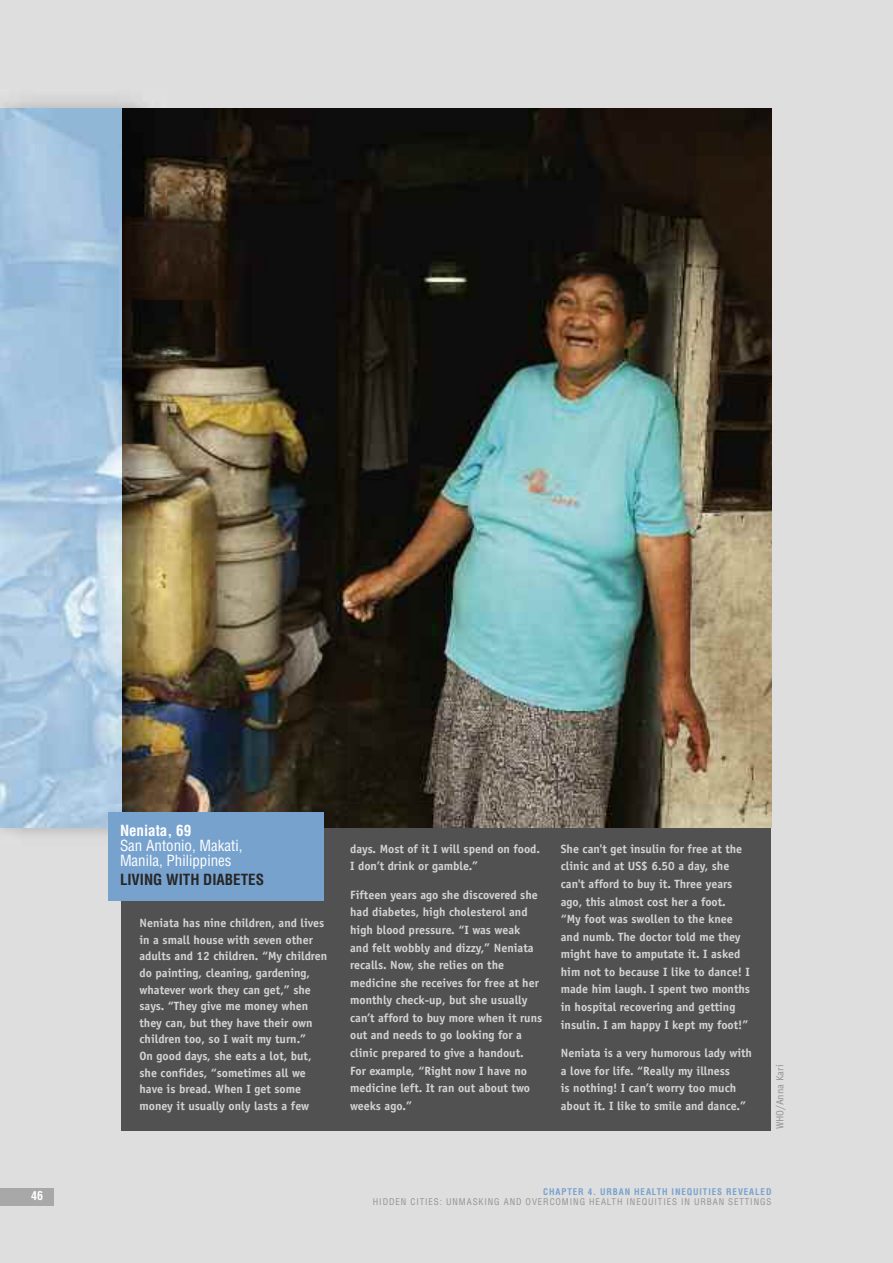
<style>
.page{position:relative;width:893px;height:1263px;background:#dfdedf}
.page>*{position:absolute;margin:0;border:0;box-sizing:border-box;transform-origin:0 0}
.t1{font:condensed 15px/15px "Helvetica";color:#fff}
.t2{font:700 condensed 15px "Helvetica";color:#272627}
.t3{font:700 condensed 15px "Helvetica";color:#fff}
.t4{font:700 12px/17.5px "Officina Sans";color:#d4d4d4}
.t5{font:700 condensed 12px "Helvetica";color:#fff}
.t6{font:10.5px "Officina Sans";color:#939393}
.t7{font:condensed 9px "Helvetica";letter-spacing:.1em;color:#939393}
.t8{font:700 condensed 9px "Helvetica";letter-spacing:.1em;color:#77a2ce}
</style>
<div class="page">
<div style="left:0;top:1188px;width:54px;height:18px;background:#a9a8a9"></div>
<div style="left:121px;top:498px;width:650px;height:632px;background:#525152"></div>
<img style="left:167px;top:108px;width:604px;height:719px">
<img style="left:0;top:100px;width:167px;height:735px">
<img style="left:0;top:108px;width:121px;height:719px">
<div style="left:108px;top:812px;width:215px;height:89px;background:#77a2ce"></div>
<p class="t5" style="left:31px;top:1189px;width:13px">46</p>
<p class="t3" style="left:120px;top:822px;width:73px">Neniata, 69</p>
<p class="t1" style="left:120px;top:838px;width:124px">San Antonio, Makati,<br>Manila, Philippines</p>
<p class="t2" style="left:120px;top:871px;width:146px">LIVING WITH DIABETES</p>
<p class="t4" style="left:139px;top:916px;width:189px;line-height:16.6px">Neniata has nine children, and lives in a small house with seven other adults and 12 children. “My children do painting, cleaning, gardening, whatever work they can get,” she says. “They give me money when they can, but they have their own children too, so I wait my turn.”<br>On good days, she eats a lot, but, she confides, “sometimes all we have is bread. When I get some money it usually only lasts a few</p>
<p class="t4" style="left:350px;top:841px;width:191px">days. Most of it I will spend on food.<br>I don’t drink or gamble.”</p>
<p class="t4" style="left:350px;top:887px;width:194px">Fifteen years ago she discovered she had diabetes, high cholesterol and high blood pressure. “I was weak<br>and felt wobbly and dizzy,” Neniata recalls. Now, she relies on the medicine she receives for free at her monthly check-up, but she usually can’t afford to buy more when it runs out and needs to go looking for a clinic prepared to give a handout.<br>For example, “Right now I have no medicine left. It ran out about two weeks ago.”</p>
<p class="t4" style="left:561px;top:841px;width:191px">She can't get insulin for free at the clinic and at US$ 6.50 a day, she can't afford to buy it. Three years ago, this almost cost her a foot.<br>“My foot was swollen to the knee and numb. The doctor told me they might have to amputate it. I asked him not to because I like to dance! I made him laugh. I spent two months in hospital recovering and getting insulin. I am happy I kept my foot!”</p>
<p class="t4" style="left:561px;top:1045px;width:193px">Neniata is a very humorous lady with a love for life. “Really my illness<br>is nothing! I can’t worry too much about it. I like to smile and dance.”</p>
<p class="t6" style="left:776px;top:1129px;width:66px;rotate:-90deg">WHO/Anna Kari</p>
<p class="t8" style="left:543px;top:1186px;width:230px">CHAPTER 4. URBAN HEALTH INEQUITIES REVEALED</p>
<p class="t7" style="left:373px;top:1197px;width:400px">HIDDEN CITIES: UNMASKING AND OVERCOMING HEALTH INEQUITIES IN URBAN SETTINGS</p>
</div>
